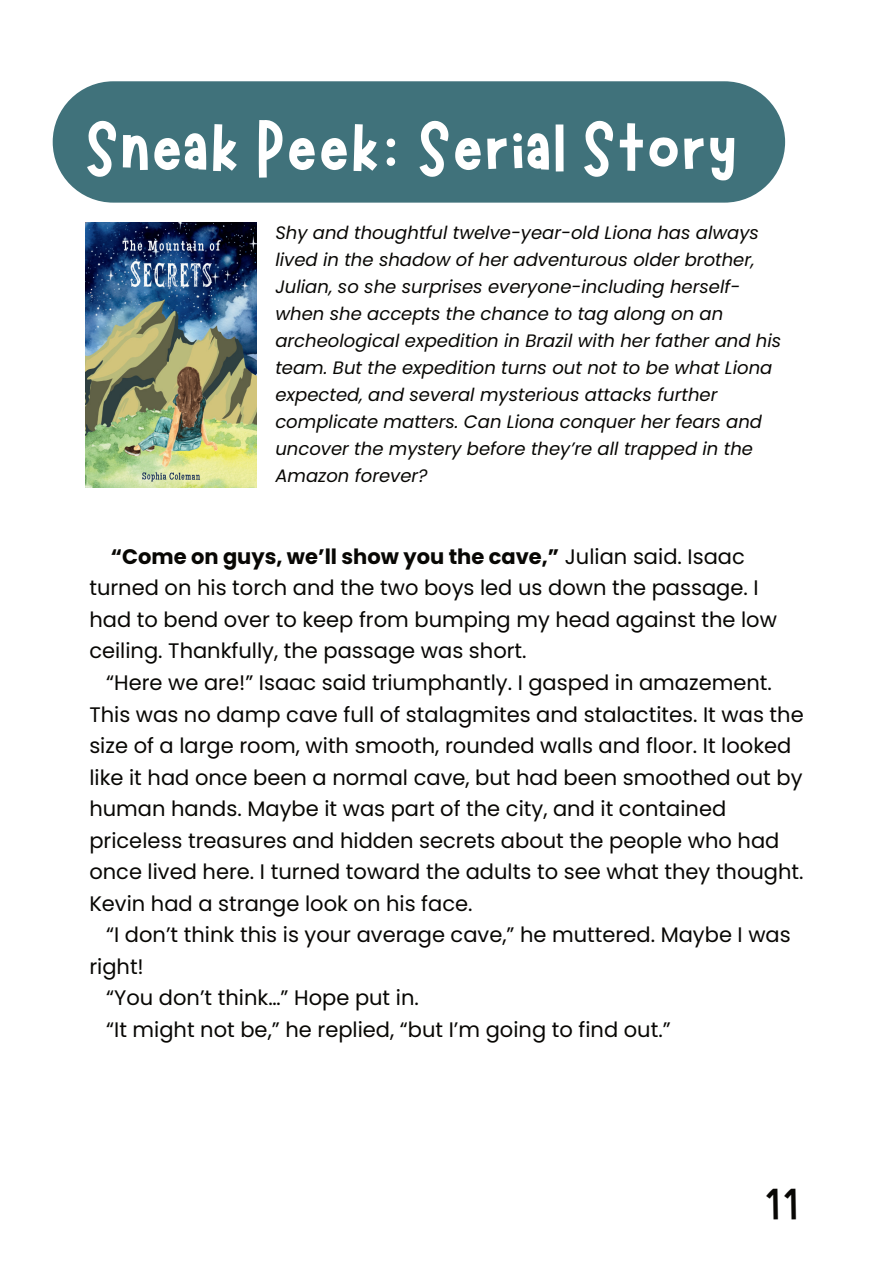
<style>
.page{position:relative;width:894px;height:1264px;background:#fff}
.page>*{position:absolute;margin:0;border:0;box-sizing:border-box;transform-origin:0 0}
.t1{font:81px "Marykate";color:#fff}
.t2{font:45px "Marykate";color:#080704}
.t3{font:21px/31.5px "Poppins";color:#080704}
.t4{font:italic 18px/27px "Poppins";color:#080704}
.s1{font-weight:700}
</style>
<div class="page">
<img style="left:85px;top:223px;width:171px;height:264px">
<div style="left:53px;top:81px;width:731px;height:122px;background:#40727b;border-radius:61px"></div>
<h1 class="t1" style="left:85px;top:98px;width:653px">Sneak Peek: Serial Story</h1>
<p class="t4" style="left:275px;top:219px;width:507px">Shy and thoughtful twelve-year-old Liona has always lived in the shadow of her adventurous older brother, Julian, so she surprises everyone-including herself&shy;when she accepts the chance to tag along on an archeological expedition in Brazil with her father and his team. But the expedition turns out not to be what Liona expected, and several mysterious attacks further complicate matters. Can Liona conquer her fears and uncover the mystery before they’re all trapped in the Amazon forever?</p>
<p class="t3" style="left:89px;top:541px;width:688px;text-indent:21px"><span class="s1">“Come on guys, we’ll show you the cave,”</span> Julian said. Isaac turned on his torch and the two boys led us down the passage. I had to bend over to keep from bumping my head against the low ceiling. Thankfully, the passage was short.</p>
<p class="t3" style="left:89px;top:667px;width:715px;text-indent:17px">“Here we are!” Isaac said triumphantly. I gasped in amazement.<br>This was no damp cave full of stalagmites and stalactites. It was the size of a large room, with smooth, rounded walls and floor. It looked like it had once been a normal cave, but had been smoothed out by human hands. Maybe it was part of the city, and it contained priceless treasures and hidden secrets about the people who had once lived here. I turned toward the adults to see what they thought.<br>Kevin had a strange look on his face.</p>
<p class="t3" style="left:106px;top:919px;width:686px">“I don’t think this is your average cave,” he muttered. Maybe I was</p>
<p class="t3" style="left:89px;top:950px;width:56px">right!</p>
<p class="t3" style="left:106px;top:982px;width:314px">“You don’t think…” Hope put in.</p>
<p class="t3" style="left:106px;top:1013px;width:566px">“It might not be,” he replied, “but I’m going to find out.”</p>
<h2 class="t2" style="left:764px;top:1175px;width:37px">11</h2>
</div>
